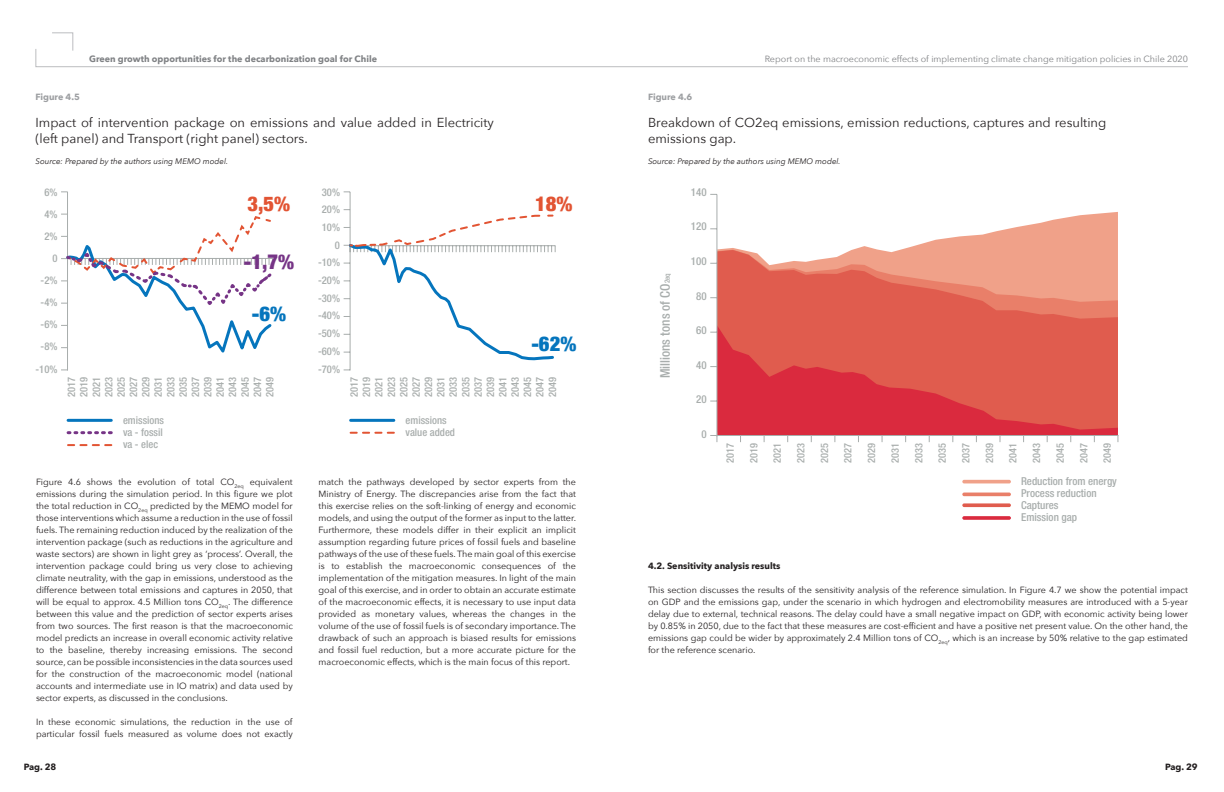
<style>
.page{position:relative;width:1224px;height:792px;background:#fff}
.page>*{position:absolute;margin:0;border:0;box-sizing:border-box;transform-origin:0 0}
.t1{font:900 condensed 20.5px "Helvetica Neue";color:#e25433}
.t2{font:900 condensed 20.5px "Helvetica Neue";color:#0575bd}
.t3{font:900 condensed 20.5px "Helvetica Neue";color:#763486}
.t4{font:500 condensed 13.3px "Helvetica Neue LT Std";color:#a8adac}
.t5{font:13px/15.6px "Avenir Next";color:#231f20}
.t6{font:500 condensed 10.9px/11.8px "Helvetica Neue LT Std";color:#a8adac}
.t7{font:500 condensed 10.6px/17.7px "Helvetica Neue LT Std";color:#a8adac}
.t8{font:500 condensed 10.4px/12.4px "Helvetica Neue LT Std";color:#a8adac;text-align:justify}
.t9{font:500 condensed 10.3px "Helvetica Neue LT Std";color:#a8adac}
.t10{font:9px/12px "Avenir Next";color:#231f20;text-align:justify}
.t11{font:9px "Avenir Next";color:#808285}
.t12{font:700 9px "Avenir Next";color:#808285}
.t13{font:700 9px "Avenir Next";color:#231f20}
.t14{font:700 9px "Avenir Next";color:#9d9fa2}
.t15{font:italic 8px "Avenir Next";color:#231f20}
.s1{font-size:7.3px}
</style>
<div class="page">
<hr style="left:68px;top:419px;width:43px;height:3px;background:#0575bd">
<svg style="left:68px;top:431px;width:43px;height:3px"></svg>
<svg style="left:68px;top:444px;width:43px;height:2px"></svg>
<hr style="left:67px;top:192px;width:1px;height:178px;background:#a8adac">
<svg style="left:61px;top:214px;width:212px;height:139px"></svg>
<hr style="left:351px;top:419px;width:43px;height:3px;background:#0575bd">
<svg style="left:351px;top:432px;width:43px;height:2px"></svg>
<hr style="left:350px;top:192px;width:1px;height:178px;background:#a8adac">
<svg style="left:344px;top:209px;width:212px;height:153px"></svg>
<svg style="left:717px;top:212px;width:401px;height:38px"></svg>
<svg style="left:717px;top:250px;width:401px;height:75px;background:#e77e6c"></svg>
<svg style="left:717px;top:325px;width:401px;height:110px;background:#dd4948"></svg>
<hr style="left:962px;top:480px;width:49px;height:3px;background:#f0a189;border-radius:2px">
<hr style="left:962px;top:493px;width:49px;height:3px;background:#e97f69;border-radius:2px">
<svg style="left:962px;top:503px;width:49px;height:4px"></svg>
<svg style="left:962px;top:516px;width:49px;height:4px"></svg>
<hr style="left:716px;top:194px;width:1px;height:242px;background:#a8adac">
<svg style="left:710px;top:435px;width:7px;height:7px"></svg>
<hr style="left:717px;top:435px;width:401px;height:1px;background:#a8adac">
<svg style="left:35px;top:32px;width:1153px;height:35px"></svg>
<p class="t12" style="left:89px;top:51px;width:290px">Green growth opportunities for the decarbonization goal for Chile</p>
<p class="t11" style="left:765px;top:51px;width:425px">Report on the macroeconomic effects of implementing climate change mitigation policies in Chile 2020</p>
<p class="t14" style="left:35px;top:89px;width:46px">Figure 4.5</p>
<p class="t5" style="left:35px;top:114px;width:460px">Impact of intervention package on emissions and value added in Electricity (left panel) and Transport (right panel) sectors.</p>
<p class="t15" style="left:35px;top:154px;width:194px">Source: Prepared by the authors using MEMO model.</p>
<p class="t7" style="left:36px;top:181px;width:23px;line-height:22.1px;text-align:right">6%<br>4%<br>2%<br>0 -2% -4% -6% -8% -10%</p>
<h1 class="t1" style="left:248px;top:187px;width:44px">3,5%</h1>
<h1 class="t3" style="left:244px;top:245px;width:52px">-1,7%</h1>
<h1 class="t2" style="left:252px;top:297px;width:36px">-6%</h1>
<p class="t7" style="left:318px;top:183px;width:23px;text-align:right">30%<br>20%<br>10%<br>0 -10% -20% -30% -40% -50% -60% -70%</p>
<h1 class="t1" style="left:535px;top:187px;width:39px">18%</h1>
<h1 class="t2" style="left:531px;top:327px;width:46px">-62%</h1>
<p class="t8" style="left:65px;top:397px;width:22px;rotate:-90deg">2017<br>2019<br>2021<br>2023<br>2025<br>2027<br>2029<br>2031<br>2033<br>2035<br>2037<br>2039<br>2041<br>2043<br>2045<br>2047<br>2049</p>
<p class="t8" style="left:348px;top:397px;width:22px;rotate:-90deg">2017<br>2019<br>2021<br>2023<br>2025<br>2027<br>2029<br>2031<br>2033<br>2035<br>2037<br>2039<br>2041<br>2043<br>2045<br>2047<br>2049</p>
<p class="t7" style="left:123px;top:414px;width:43px;line-height:12.4px">emissions va - fossil va - elec</p>
<p class="t7" style="left:406px;top:414px;width:51px;line-height:12.4px">emissions value added</p>
<p class="t10" style="left:36px;top:476px;width:258px">Figure 4.6 shows the evolution of total CO<sub>2eq</sub> equivalent emissions during the simulation period. In this figure we plot the total reduction in CO<sub>2eq</sub> predicted by the MEMO model for those interventions which assume a reduction in the use of fossil fuels. The remaining reduction induced by the realization of the intervention package (such as reductions in the agriculture and waste sectors) are shown in light grey as ‘process’. Overall, the intervention package could bring us very close to achieving climate neutrality, with the gap in emissions, understood as the difference between total emissions and captures in 2050, that will be equal to approx. 4.5 Million tons CO<sub>2eq</sub>. The difference between this value and the prediction of sector experts arises from two sources. The first reason is that the macroeconomic model predicts an increase in overall economic activity relative to the baseline, thereby increasing emissions. The second source, can be possible inconsistencies in the data sources used for the construction of the macroeconomic model (national accounts and intermediate use in IO matrix) and data used by sector experts, as discussed in the conclusions.</p>
<p class="t10" style="left:36px;top:715px;width:258px">In these economic simulations, the reduction in the use of particular fossil fuels measured as volume does not exactly</p>
<p class="t10" style="left:319px;top:476px;width:259px">match the pathways developed by sector experts from the Ministry of Energy. The discrepancies arise from the fact that this exercise relies on the soft-linking of energy and economic models, and using the output of the former as input to the latter.<br>Furthermore, these models differ in their explicit an implicit assumption regarding future prices of fossil fuels and baseline pathways of the use of these fuels. The main goal of this exercise is to establish the macroeconomic consequences of the implementation of the mitigation measures. In light of the main goal of this exercise, and in order to obtain an accurate estimate of the macroeconomic effects, it is necessary to use input data provided as monetary values, whereas the changes in the volume of the use of fossil fuels is of secondary importance. The drawback of such an approach is biased results for emissions and fossil fuel reduction, but a more accurate picture for the macroeconomic effects, which is the main focus of this report.</p>
<p class="t14" style="left:648px;top:89px;width:46px">Figure 4.6</p>
<p class="t5" style="left:648px;top:114px;width:460px">Breakdown of CO2eq emissions, emission reductions, captures and resulting emissions gap.</p>
<p class="t15" style="left:648px;top:154px;width:194px">Source: Prepared by the authors using MEMO model.</p>
<h2 class="t4" style="left:657px;top:378px;width:107px;rotate:-90deg">Millions tons of CO<span class="s1">2eq</span></h2>
<p class="t6" style="left:691px;top:186px;width:17px">140</p>
<p class="t6" style="left:691px;top:220px;width:17px">120</p>
<p class="t6" style="left:691px;top:255px;width:17px">100</p>
<p class="t6" style="left:696px;top:290px;width:12px">80</p>
<p class="t6" style="left:696px;top:324px;width:12px">60</p>
<p class="t6" style="left:696px;top:359px;width:12px">40</p>
<p class="t6" style="left:696px;top:393px;width:12px">20</p>
<p class="t6" style="left:701px;top:428px;width:7px">0</p>
<p class="t9" style="left:724px;top:463px;width:21px;rotate:-90deg">2017</p>
<p class="t9" style="left:748px;top:463px;width:21px;rotate:-90deg">2019</p>
<p class="t9" style="left:771px;top:463px;width:21px;rotate:-90deg">2021</p>
<p class="t9" style="left:795px;top:463px;width:21px;rotate:-90deg">2023</p>
<p class="t9" style="left:818px;top:463px;width:21px;rotate:-90deg">2025</p>
<p class="t9" style="left:842px;top:463px;width:21px;rotate:-90deg">2027</p>
<p class="t9" style="left:865px;top:463px;width:21px;rotate:-90deg">2029</p>
<p class="t9" style="left:889px;top:463px;width:21px;rotate:-90deg">2031</p>
<p class="t9" style="left:913px;top:463px;width:21px;rotate:-90deg">2033</p>
<p class="t9" style="left:936px;top:463px;width:21px;rotate:-90deg">2035</p>
<p class="t9" style="left:960px;top:463px;width:21px;rotate:-90deg">2037</p>
<p class="t9" style="left:983px;top:463px;width:21px;rotate:-90deg">2039</p>
<p class="t9" style="left:1007px;top:463px;width:21px;rotate:-90deg">2041</p>
<p class="t9" style="left:1030px;top:463px;width:21px;rotate:-90deg">2043</p>
<p class="t9" style="left:1054px;top:463px;width:21px;rotate:-90deg">2045</p>
<p class="t9" style="left:1078px;top:463px;width:21px;rotate:-90deg">2047</p>
<p class="t9" style="left:1101px;top:463px;width:21px;rotate:-90deg">2049</p>
<p class="t6" style="left:1021px;top:475px;width:97px">Reduction from energy<br>Process reduction<br>Captures<br>Emission gap</p>
<p class="t13" style="left:648px;top:558px;width:134px">4.2. Sensitivity analysis results</p>
<p class="t10" style="left:648px;top:583px;width:542px">This section discusses the results of the sensitivity analysis of the reference simulation. In Figure 4.7 we show the potential impact on GDP and the emissions gap, under the scenario in which hydrogen and electromobility measures are introduced with a 5-year delay due to external, technical reasons. The delay could have a small negative impact on GDP, with economic activity being lower by 0.85% in 2050, due to the fact that these measures are cost-efficient and have a positive net present value. On the other hand, the emissions gap could be wider by approximately 2.4 Million tons of CO<sub>2eq</sub>, which is an increase by 50% relative to the gap estimated for the reference scenario.</p>
<p class="t13" style="left:24px;top:759px;width:34px">Pag. 28</p>
<p class="t13" style="left:1165px;top:759px;width:34px">Pag. 29</p>
</div>
